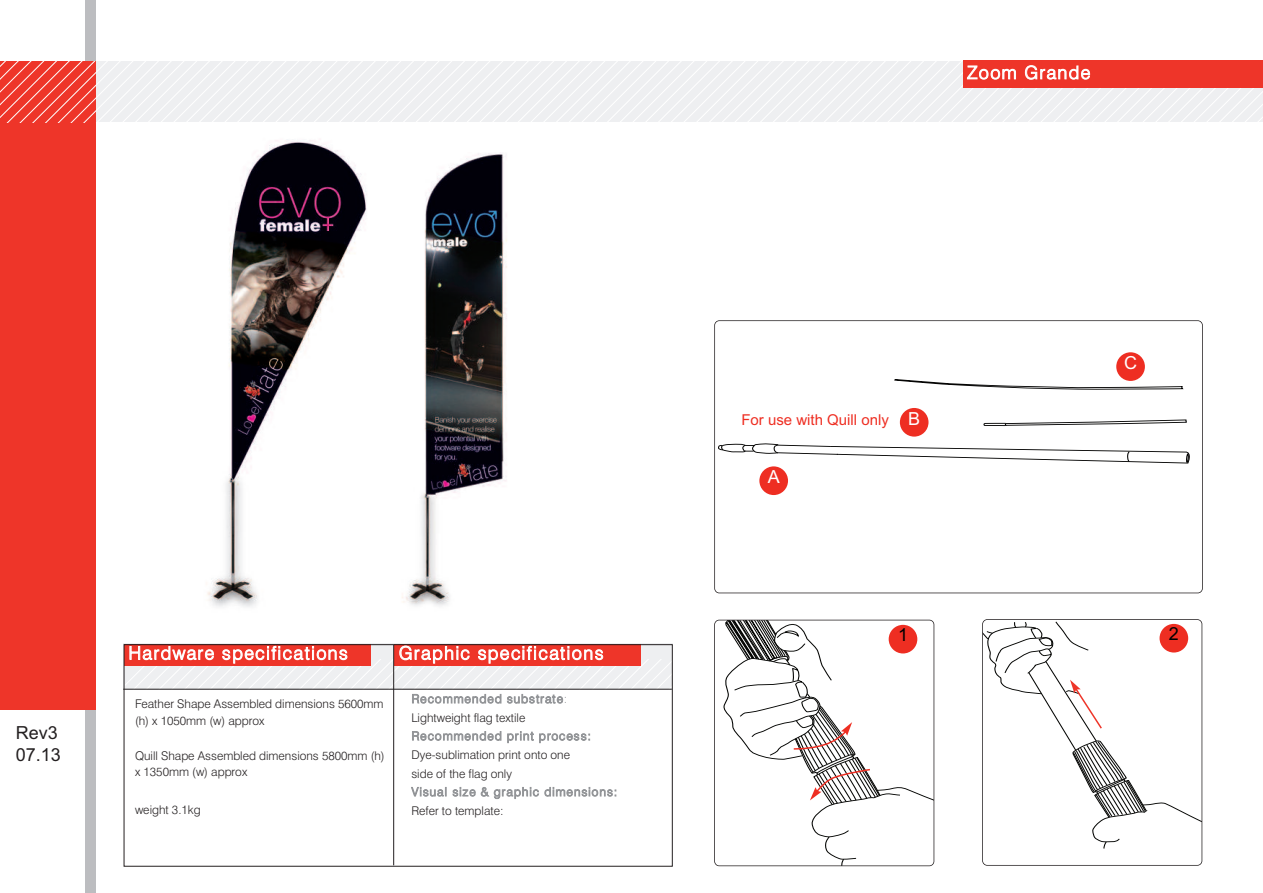
<style>
.page{position:relative;width:1263px;height:893px;background:#fff}
.page>*{position:absolute;margin:0;border:0;box-sizing:border-box;transform-origin:0 0}
.t1{font:300 18px "Swiss 721 BT";letter-spacing:.085em;color:#fff}
.t2{font:18px/21.6px "Arial";color:#231f20}
.t3{font:18px "Arial";color:#fff}
.t4{font:18px "Arial";color:#000}
.t5{font:15px "Arial";color:#ee2e22}
.t6{font:300 12px/16.5px "Swiss 721 BT";color:#231f20}
.t7{font:300 12px "Swiss 721 BT";letter-spacing:.08em;color:#939598}
</style>
<div class="page">
<div style="left:85px;top:0;width:10px;height:893px;background:#bcbdc0"></div>
<div style="left:0;top:61px;width:95px;height:648px;background:#ee3529"></div>
<svg style="left:0;top:61px;width:1263px;height:61px"></svg>
<div style="left:964px;top:61px;width:299px;height:27px;background:#ee3529"></div>
<div style="left:123px;top:643px;width:550px;height:47px;background:#eeeff1"></div>
<svg style="left:126px;top:659px;width:545px;height:30px"></svg>
<div style="left:394px;top:644px;width:246px;height:22px;background:#ee3529"></div>
<div style="left:124px;top:644px;width:246px;height:22px;background:#ee3529"></div>
<hr style="left:393px;top:645px;width:1px;height:220px;background:#231f20">
<hr style="left:123px;top:689px;width:549px;height:1px;background:#231f20">
<div style="left:124px;top:644px;width:549px;height:223px;border:1px solid #231f20"></div>
<div style="left:982px;top:619px;width:220px;height:247px;border:2px solid #231f20;border-radius:5px"></div>
<svg style="left:982px;top:622px;width:220px;height:226px"></svg>
<svg style="left:894px;top:379px;width:289px;height:11px"></svg>
<svg style="left:983px;top:420px;width:204px;height:6px"></svg>
<svg style="left:718px;top:443px;width:472px;height:20px"></svg>
<div style="left:714px;top:320px;width:489px;height:273px;border:2px solid #231f20;border-radius:5px"></div>
<svg style="left:724px;top:620px;width:210px;height:246px"></svg>
<div style="left:759px;top:466px;width:29px;height:29px;background:#ee2e22;border-radius:50%"></div>
<div style="left:900px;top:408px;width:28px;height:29px;background:#ee2e22;border-radius:50%"></div>
<img style="left:207px;top:139px;width:160px;height:468px">
<div style="left:1116px;top:352px;width:29px;height:29px;background:#ee2e22;border-radius:50%"></div>
<div style="left:889px;top:625px;width:28px;height:28px;background:#ee2e22;border-radius:50%"></div>
<div style="left:1159px;top:624px;width:29px;height:28px;background:#ee2e22;border-radius:50%"></div>
<img style="left:402px;top:152px;width:105px;height:454px">
<h1 class="t2" style="left:16px;top:722px;width:47px">Rev3<br>07.13</h1>
<h1 class="t1" style="left:129px;top:646px;width:221px">Hardware specifications</h1>
<h1 class="t1" style="left:399px;top:646px;width:206px">Graphic specifications</h1>
<p class="t6" style="left:135px;top:697px;width:250px">Feather Shape Assembled dimensions 5600mm (h) x 1050mm (w) approx</p>
<p class="t6" style="left:135px;top:748px;width:251px">Quill Shape Assembled dimensions 5800mm (h) x 1350mm (w) approx</p>
<p class="t6" style="left:135px;top:802px;width:67px">weight 3.1kg</p>
<p class="t7" style="left:412px;top:694px;width:157px">Recommended substrate:</p>
<p class="t6" style="left:411px;top:710px;width:115px">Lightweight flag textile</p>
<p class="t7" style="left:412px;top:731px;width:181px">Recommended print process:</p>
<p class="t6" style="left:411px;top:747px;width:160px;line-height:18.6px">Dye-sublimation print onto one side of the flag only</p>
<p class="t7" style="left:412px;top:787px;width:207px">Visual size &amp; graphic dimensions:</p>
<p class="t6" style="left:411px;top:804px;width:94px">Refer to template:</p>
<h1 class="t1" style="left:967px;top:66px;width:125px">Zoom Grande</h1>
<p class="t5" style="left:741px;top:411px;width:149px">For use with Quill only</p>
<h1 class="t3" style="left:768px;top:466px;width:14px">A</h1>
<h1 class="t3" style="left:908px;top:408px;width:14px">B</h1>
<h1 class="t3" style="left:1124px;top:352px;width:14px">C</h1>
<h1 class="t4" style="left:898px;top:625px;width:12px">1</h1>
<h1 class="t4" style="left:1169px;top:624px;width:12px">2</h1>
</div>
